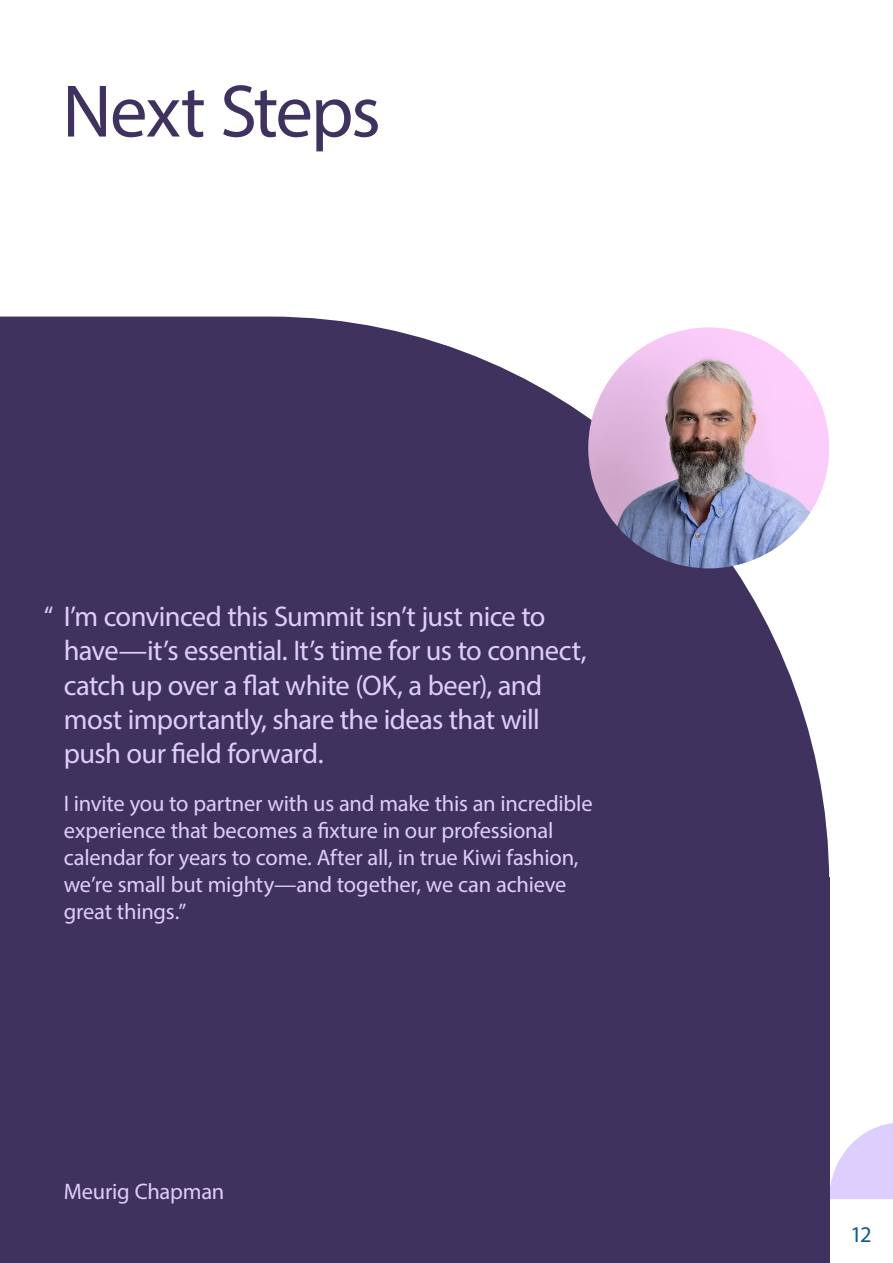
<style>
.page{position:relative;width:893px;height:1263px;background:#fff}
.page>*{position:absolute;margin:0;border:0;box-sizing:border-box;transform-origin:0 0}
.t1{font:75px "Myriad Pro";letter-spacing:-.03em;color:#3f325f}
.t2{font:28.5px/34.2px "Myriad Pro";letter-spacing:-.025em;color:#decefe}
.t3{font:22.5px/27px "Myriad Pro";letter-spacing:-.01em;color:#decefe}
.t4{font:22.5px "Myriad Pro";color:#11598d}
.s1{font-size:27px}
</style>
<div class="page">
<svg style="left:829px;top:1123px;width:64px;height:140px"></svg>
<div style="left:0;top:878px;width:829px;height:385px;background:#3f325f"></div>
<svg style="left:0;top:317px;width:829px;height:561px;background:#4d416b"></svg>
<img style="left:588px;top:327px;width:241px;height:241px;border-radius:120px">
<p class="t1" style="left:62px;top:65px;width:320px">Next Steps</p>
<p class="t2" style="left:64px;top:599px;width:524px;text-indent:-20px"><span class="s1">“</span> I’m convinced this Summit isn’t just nice to have—it’s essential. It’s time for us to connect, catch up over a flat white (OK, a beer), and most importantly, share the ideas that will push our field forward.</p>
<p class="t3" style="left:64px;top:790px;width:530px">I invite you to partner with us and make this an incredible experience that becomes a fixture in our professional calendar for years to come. After all, in true Kiwi fashion, we’re small but mighty—and together, we can achieve great things.”</p>
<p class="t3" style="left:64px;top:1178px;width:162px">Meurig Chapman</p>
<p class="t4" style="left:851px;top:1221px;width:23px">12</p>
</div>
